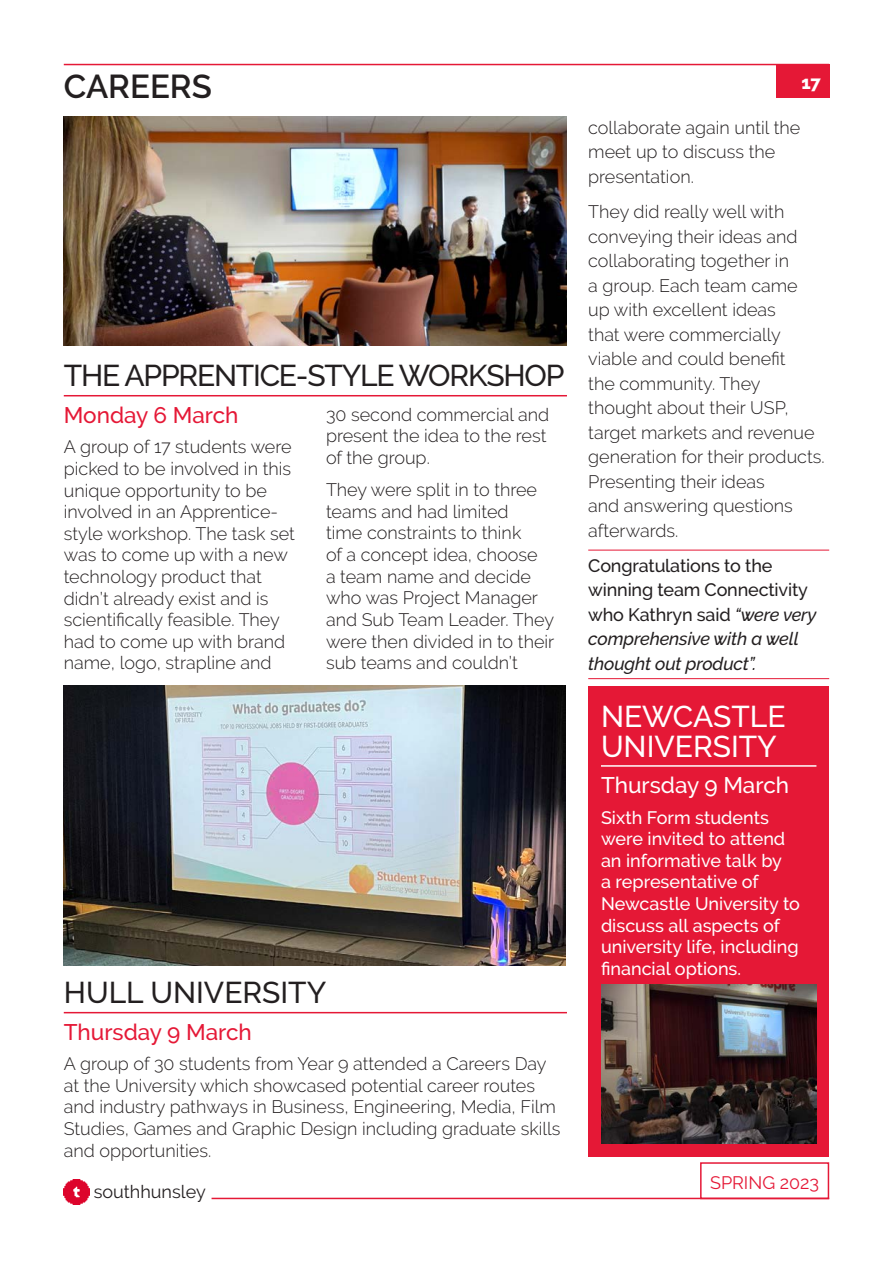
<style>
.page{position:relative;width:893px;height:1263px;background:#fff}
.page>*{position:absolute;margin:0;border:0;box-sizing:border-box;transform-origin:0 0}
.Section_Heading{font:600 33px "Raleway";color:#231f20}
.Head{font:500 30px "Raleway";letter-spacing:-.04em;color:#231f20}
.Head_White{font:500 30px/30px "Raleway";color:#fff}
.Head-2{font:500 30px "Raleway";color:#231f20}
.Sub_Head{font:500 22.5px "Raleway";color:#e51836}
.Sub_Head_White{font:500 22.5px "Raleway";color:#fff}
.Body{font:300 18px/21.6px "Raleway";color:#231f20}
.Body_White{font:500 18px/21.6px "Raleway";color:#fff}
.Body_Highlight{font:500 18px/24.5px "Raleway";letter-spacing:-.01em;color:#231f20}
.t1{font:18px "Raleway";color:#231f20}
.t2{font:18px "Raleway";color:#e51836}
.t3{font:800 18px "Raleway";color:#fff}
.s1{font-style:italic}
</style>
<div class="page">
<hr style="left:64px;top:64px;width:765px;height:1px;background:#e51836">
<hr style="left:212px;top:1198px;width:617px;height:1px;background:#e51836">
<div style="left:776px;top:64px;width:53px;height:34px;background:#e51836"></div>
<div style="left:700px;top:1162px;width:129px;height:37px;border:2px solid #e51836"></div>
<img style="left:64px;top:1179px;width:26px;height:26px">
<hr style="left:64px;top:1012px;width:503px;height:1px;background:#e51836">
<div style="left:588px;top:686px;width:241px;height:471px;background:#e51836"></div>
<hr style="left:601px;top:765px;width:215px;height:2px;background:#fff">
<img style="left:64px;top:686px;width:502px;height:279px">
<img style="left:601px;top:984px;width:215px;height:159px">
<hr style="left:64px;top:395px;width:503px;height:1px;background:#e51836">
<hr style="left:588px;top:550px;width:241px;height:1px;background:#e51836">
<hr style="left:588px;top:678px;width:241px;height:1px;background:#e51836">
<img style="left:64px;top:117px;width:503px;height:228px">
<p class="Section_Heading" style="left:64px;top:67px;width:150px">CAREERS</p>
<p class="Head" style="left:64px;top:359px;width:502px">THE APPRENTICE-STYLE WORKSHOP</p>
<p class="Sub_Head" style="left:64px;top:402px;width:176px">Monday 6 March</p>
<p class="Body" style="left:64px;top:436px;width:233px">A group of 17 students were picked to be involved in this unique opportunity to be involved in an Apprentice&shy;style workshop. The task set was to come up with a new technology product that didn’t already exist and is scientifically feasible. They had to come up with brand name, logo, strapline and</p>
<p class="Body" style="left:326px;top:404px;width:225px">30 second commercial and present the idea to the rest of the group.</p>
<p class="Body" style="left:326px;top:479px;width:230px">They were split in to three teams and had limited<br>time constraints to think<br>of a concept idea, choose<br>a team name and decide who was Project Manager and Sub Team Leader. They were then divided in to their sub teams and couldn’t</p>
<p class="Head-2" style="left:64px;top:975px;width:264px">HULL UNIVERSITY</p>
<p class="Sub_Head" style="left:64px;top:1019px;width:190px">Thursday 9 March</p>
<p class="Body" style="left:64px;top:1053px;width:498px">A group of 30 students from Year 9 attended a Careers Day at the University which showcased potential career routes and industry pathways in Business, Engineering, Media, Film Studies, Games and Graphic Design including graduate skills and opportunities.</p>
<p class="t1" style="left:94px;top:1181px;width:114px">southhunsley</p>
<p class="t3" style="left:801px;top:73px;width:21px">17</p>
<p class="Body" style="left:588px;top:115px;width:214px;line-height:24.5px">collaborate again until the meet up to discuss the presentation.</p>
<p class="Body" style="left:588px;top:199px;width:238px;line-height:24.5px">They did really well with conveying their ideas and collaborating together in<br>a group. Each team came<br>up with excellent ideas<br>that were commercially viable and could benefit<br>the community. They thought about their USP, target markets and revenue generation for their products.<br>Presenting their ideas<br>and answering questions afterwards.</p>
<p class="Body_Highlight" style="left:588px;top:553px;width:230px">Congratulations to the winning team Connectivity who Kathryn said <span class="s1">“were very comprehensive with a well thought out product”.</span></p>
<p class="Head_White" style="left:601px;top:701px;width:186px">NEWCASTLE<br>UNIVERSITY</p>
<p class="Sub_Head_White" style="left:601px;top:772px;width:190px">Thursday 9 March</p>
<p class="Body_White" style="left:601px;top:806px;width:201px">Sixth Form students were invited to attend an informative talk by<br>a representative of<br>Newcastle University to discuss all aspects of university life, including financial options.</p>
<p class="t2" style="left:710px;top:1172px;width:111px">SPRING 2023</p>
</div>
